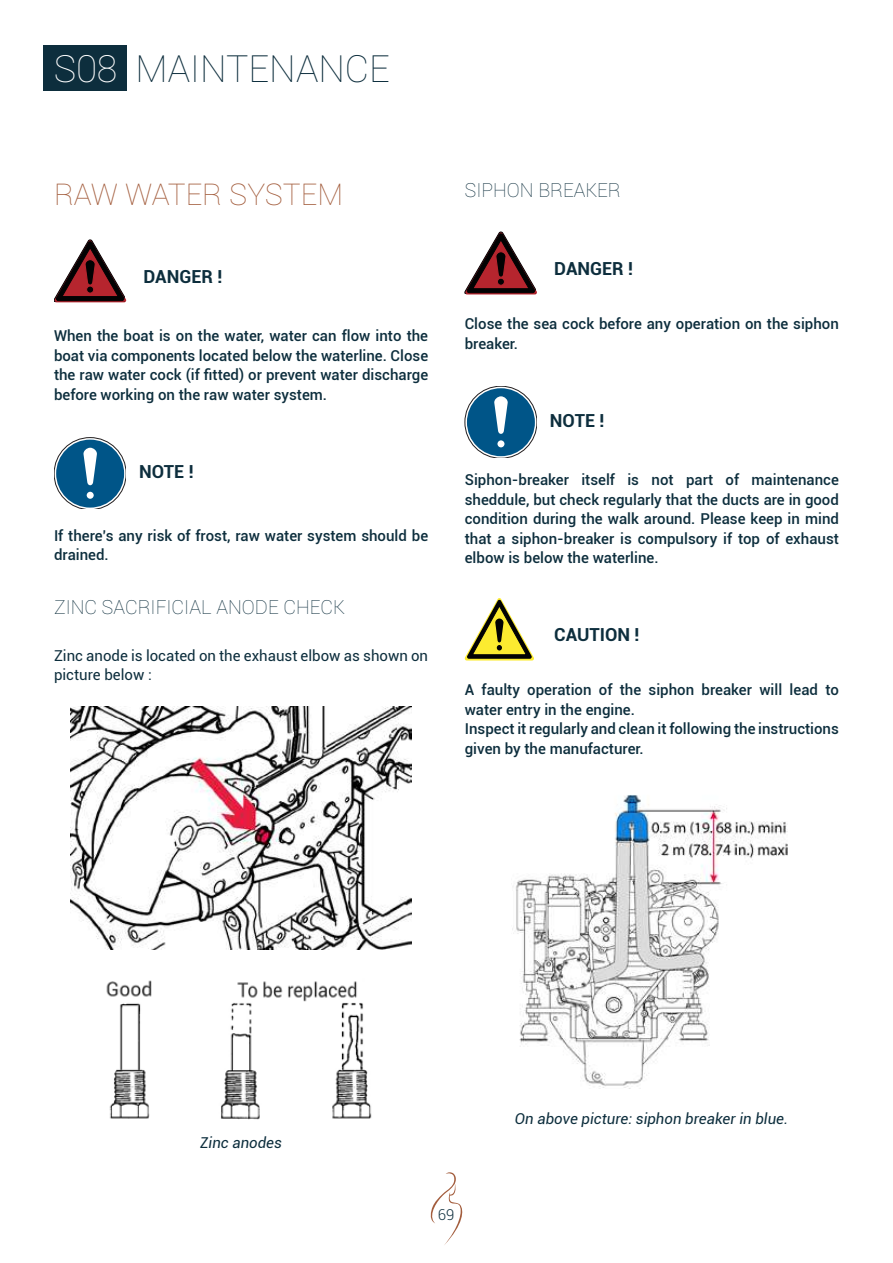
<style>
.page{position:relative;width:893px;height:1263px;background:#fff}
.page>*{position:absolute;margin:0;border:0;box-sizing:border-box;transform-origin:0 0}
.t1{font:100 37.5px "Roboto";color:#0d2e3d}
.t2{font:100 30px "Roboto";color:#a35d3d}
.t3{font:100 19.5px "Roboto";color:#0d2e3d}
.t4{font:700 18px "Roboto";color:#0d2e3d}
.t5{font:500 15px/19.5px "Roboto";color:#0d2e3d}
.t6{font:15px/19.5px "Roboto";color:#0d2e3d}
.t7{font:italic 15px "Roboto";color:#0d2e3d}
.t8{font:300 15px "Roboto";color:#0d2e3d}
.s1{color:#fff}
</style>
<div class="page">
<svg style="left:430px;top:1172px;width:33px;height:73px"></svg>
<div style="left:43px;top:45px;width:84px;height:46px;background:#0d2e3d"></div>
<svg style="left:54px;top:240px;width:72px;height:62px"></svg>
<svg style="left:54px;top:437px;width:71px;height:72px"></svg>
<img style="left:71px;top:706px;width:341px;height:244px">
<img style="left:106px;top:980px;width:266px;height:140px">
<svg style="left:465px;top:232px;width:72px;height:62px"></svg>
<svg style="left:465px;top:386px;width:71px;height:71px"></svg>
<svg style="left:465px;top:598px;width:69px;height:62px"></svg>
<img style="left:512px;top:795px;width:276px;height:293px">
<h1 class="t1" style="left:54px;top:43px;width:337px"><span class="s1">S08</span> MAINTENANCE</h1>
<h2 class="t2" style="left:54px;top:173px;width:291px">RAW WATER SYSTEM</h2>
<p class="t4" style="left:144px;top:264px;width:80px">DANGER !</p>
<p class="t5" style="left:54px;top:326px;width:376px;text-align:justify">When the boat is on the water, water can flow into the boat via components located below the waterline. Close the raw water cock (if fitted) or prevent water discharge before working on the raw water system.</p>
<p class="t4" style="left:139px;top:459px;width:56px">NOTE !</p>
<p class="t5" style="left:54px;top:525px;width:376px">If there’s any risk of frost, raw water system should be drained.</p>
<h3 class="t3" style="left:54px;top:594px;width:292px">ZINC SACRIFICIAL ANODE CHECK</h3>
<p class="t6" style="left:54px;top:645px;width:376px">Zinc anode is located on the exhaust elbow as shown on picture below :</p>
<h3 class="t3" style="left:465px;top:177px;width:158px">SIPHON BREAKER</h3>
<p class="t4" style="left:554px;top:256px;width:80px">DANGER !</p>
<p class="t5" style="left:465px;top:313px;width:376px">Close the sea cock before any operation on the siphon breaker.</p>
<p class="t4" style="left:550px;top:407px;width:56px">NOTE !</p>
<p class="t5" style="left:465px;top:469px;width:376px;text-align:justify">Siphon-breaker itself is not part of maintenance sheddule, but check regularly that the ducts are in good condition during the walk around. Please keep in mind that a siphon-breaker is compulsory if top of exhaust elbow is below the waterline.</p>
<p class="t4" style="left:554px;top:622px;width:87px">CAUTION !</p>
<p class="t5" style="left:465px;top:679px;width:376px">A faulty operation of the siphon breaker will lead to water entry in the engine.<br>Inspect it regularly and clean it following the instructions given by the manufacturer.</p>
<p class="t7" style="left:200px;top:1132px;width:83px">Zinc anodes</p>
<p class="t8" style="left:438px;top:1204px;width:18px">69</p>
<p class="t7" style="left:515px;top:1108px;width:275px">On above picture: siphon breaker in blue.</p>
</div>
